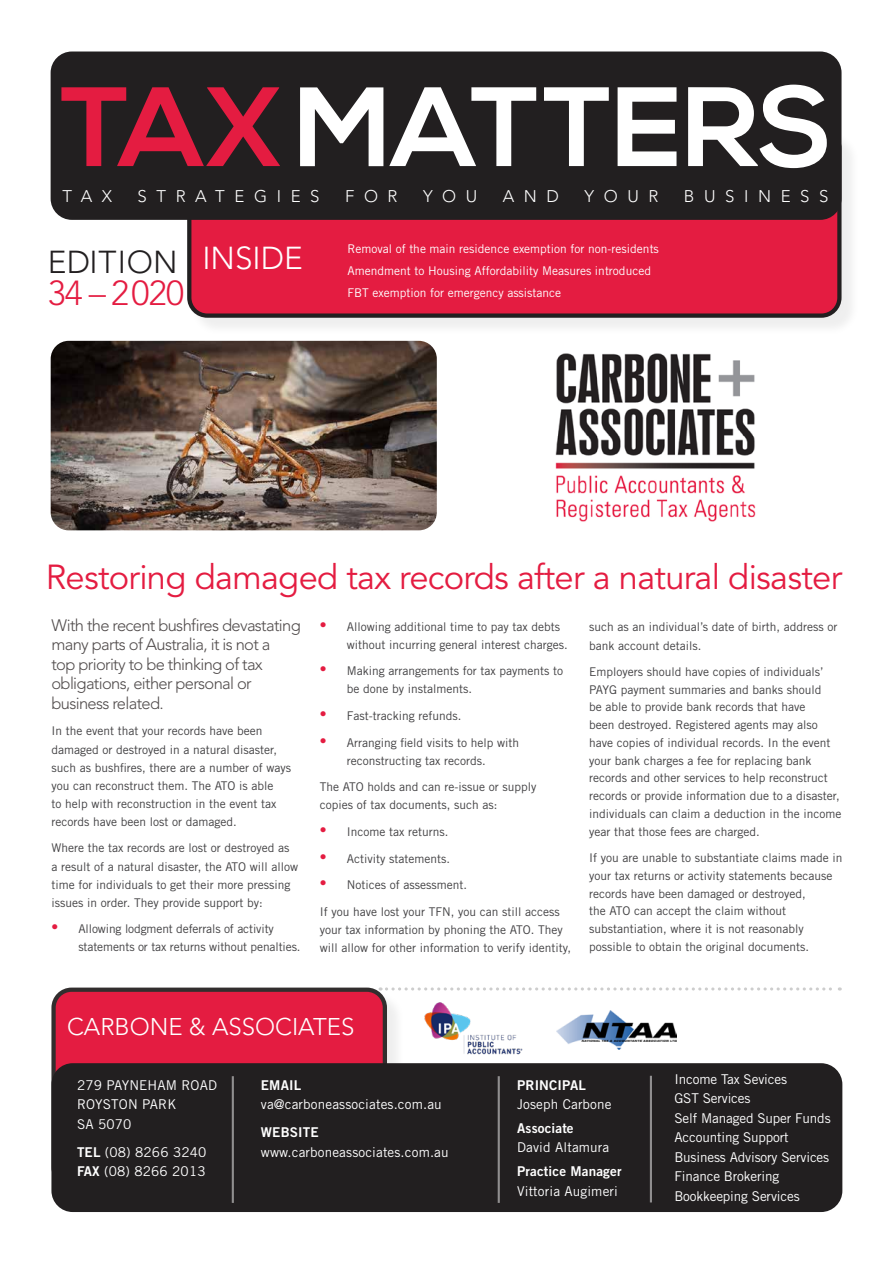
<style>
.page{position:relative;width:893px;height:1263px;background:#fff}
.page>*{position:absolute;margin:0;border:0;box-sizing:border-box;transform-origin:0 0}
.t1{font:700 112.5px "Nexa";color:#fff}
.t2{font:34.5px "Avenir LT Std";letter-spacing:-.02em;color:#e41c41}
.t3{font:300 34.5px "Avenir LT Std";letter-spacing:-.02em;color:#e41c41}
.t4{font:300 31.5px "Avenir LT Std";color:#221f20}
.t5{font:300 24px "Avenir LT Std";color:#fff}
.t6{font:300 16.8px "Avenir LT Std";letter-spacing:.57em;color:#fff}
.t7{font:300 16.5px/19.5px "Avenir LT Std";letter-spacing:-.04em;color:#514c4c}
.t8{font:13.5px/19.5px "Trade Gothic LT Std";letter-spacing:.01em;color:#fff}
.t9{font:13.5px/19.5px "Trade Gothic LT Std";letter-spacing:-.01em;color:#fff}
.t10{font:13.5px "Trade Gothic LT Std Bd 2";letter-spacing:.01em;color:#fff}
.t11{font:12px/18px "Trade Gothic LT Std";color:#414042}
.t12{font:12px "Trade Gothic LT Std";color:#fff}
.s1{color:#e41c41}
.s2{color:#fff}
.s3{font-family:"Trade Gothic LT Std";font-weight:400}
.s4{font-family:"Myriad Pro";font-size:24px;color:#e41c41}
.s5{font-family:"Trade Gothic LT Std Bd 2"}
</style>
<div class="page">
<div style="left:189px;top:130px;width:671px;height:206px;background:#f3f3f3"></div>
<div style="left:189px;top:130px;width:650px;height:186px;background:#e41c41;border-radius:18px"></div>
<div style="left:187px;top:128px;width:654px;height:190px;border:4px solid #221f20;border-radius:18px"></div>
<div style="left:51px;top:52px;width:790px;height:168px;background:#221f20;border-radius:21px"></div>
<img style="left:51px;top:341px;width:386px;height:189px">
<svg style="left:380px;top:987px;width:460px;height:3px"></svg>
<div style="left:54px;top:990px;width:331px;height:195px;background:#e41c41;border-radius:18px"></div>
<div style="left:51px;top:987px;width:336px;height:200px;border:4px solid #322e2e;border-radius:18px"></div>
<div style="left:51px;top:1063px;width:791px;height:149px;background:#221f20;border-radius:21px"></div>
<hr style="left:232px;top:1076px;width:2px;height:127px;background:#fff">
<hr style="left:498px;top:1076px;width:2px;height:127px;background:#fff">
<hr style="left:650px;top:1076px;width:2px;height:126px;background:#fff">
<img style="left:424px;top:1002px;width:99px;height:53px">
<img style="left:556px;top:1010px;width:120px;height:39px">
<img style="left:555px;top:353px;width:201px;height:169px">
<h1 class="t1" style="left:61px;top:62px;width:774px"><span class="s1">TAX</span>MATTERS</h1>
<h3 class="t6" style="left:63px;top:187px;width:51px">TAX</h3>
<h3 class="t6" style="left:138px;top:187px;width:184px">STRATEGIES</h3>
<h3 class="t6" style="left:345px;top:187px;width:54px">FOR</h3>
<h3 class="t6" style="left:423px;top:187px;width:56px">YOU</h3>
<h3 class="t6" style="left:503px;top:187px;width:58px">AND</h3>
<h3 class="t6" style="left:584px;top:187px;width:75px">YOUR</h3>
<h3 class="t6" style="left:684px;top:187px;width:146px">BUSINESS</h3>
<h3 class="t4" style="left:48px;top:244px;width:257px">EDITION <span class="s2">INSIDE</span></h3>
<h2 class="t3" style="left:48px;top:272px;width:138px">34 <span class="s3">–</span> 2020</h2>
<p class="t12" style="left:335px;top:242px;width:326px"><span class="s4">•</span> Removal of the main residence exemption for non-residents</p>
<p class="t12" style="left:335px;top:264px;width:318px"><span class="s4">•</span> Amendment to Housing Affordability Measures introduced</p>
<p class="t12" style="left:335px;top:286px;width:228px"><span class="s4">•</span> FBT exemption for emergency assistance</p>
<h2 class="t2" style="left:46px;top:557px;width:798px">Restoring damaged tax records after a natural disaster</h2>
<h3 class="t7" style="left:51px;top:615px;width:251px">With the recent bushfires devastating many parts of Australia, it is not a<br>top priority to be thinking of tax obligations, either personal or business related.</h3>
<p class="t11" style="left:51px;top:722px;width:241px">In the event that your records have been damaged or destroyed in a natural disaster, such as bushfires, there are a number of ways you can reconstruct them. The ATO is able<br>to help with reconstruction in the event tax records have been lost or damaged.</p>
<p class="t11" style="left:51px;top:839px;width:248px">Where the tax records are lost or destroyed as a result of a natural disaster, the ATO will allow time for individuals to get their more pressing issues in order. They provide support by:</p>
<p class="t11" style="left:78px;top:920px;width:224px;text-indent:-27px"><span class="s4">•</span> Allowing lodgment deferrals of activity statements or tax returns without penalties.</p>
<p class="t11" style="left:347px;top:617px;width:222px;text-indent:-27px"><span class="s4">•</span> Allowing additional time to pay tax debts without incurring general interest charges.</p>
<p class="t11" style="left:347px;top:662px;width:218px;text-indent:-27px"><span class="s4">•</span> Making arrangements for tax payments to be done by instalments.</p>
<p class="t11" style="left:320px;top:707px;width:143px"><span class="s4">•</span> Fast-tracking refunds.</p>
<p class="t11" style="left:320px;top:733px;width:201px;text-align:center"><span class="s4">•</span> Arranging field visits to help with reconstructing tax records.</p>
<p class="t11" style="left:320px;top:778px;width:218px">The ATO holds and can re-issue or supply copies of tax documents, such as:</p>
<p class="t11" style="left:320px;top:822px;width:130px"><span class="s4">•</span> Income tax returns.</p>
<p class="t11" style="left:320px;top:849px;width:132px"><span class="s4">•</span> Activity statements.</p>
<p class="t11" style="left:320px;top:876px;width:149px"><span class="s4">•</span> Notices of assessment.</p>
<p class="t11" style="left:320px;top:902px;width:253px">If you have lost your TFN, you can still access your tax information by phoning the ATO. They will allow for other information to verify identity,</p>
<p class="t11" style="left:589px;top:618px;width:250px">such as an individual’s date of birth, address or bank account details.</p>
<p class="t11" style="left:589px;top:662px;width:254px">Employers should have copies of individuals’ PAYG payment summaries and banks should<br>be able to provide bank records that have<br>been destroyed. Registered agents may also have copies of individual records. In the event your bank charges a fee for replacing bank records and other services to help reconstruct records or provide information due to a disaster, individuals can claim a deduction in the income year that those fees are charged.</p>
<p class="t11" style="left:589px;top:849px;width:255px">If you are unable to substantiate claims made in your tax returns or activity statements because records have been damaged or destroyed,<br>the ATO can accept the claim without substantiation, where it is not reasonably possible to obtain the original documents.</p>
<h3 class="t5" style="left:67px;top:1013px;width:289px">CARBONE &amp; ASSOCIATES</h3>
<p class="t8" style="left:77px;top:1075px;width:142px">279 PAYNEHAM ROAD<br>ROYSTON PARK<br>SA 5070</p>
<p class="t8" style="left:77px;top:1142px;width:131px"><span class="s5">TEL</span> (08) 8266 3240<br><span class="s5">FAX</span> (08) 8266 2013</p>
<p class="t10" style="left:261px;top:1076px;width:42px">EMAIL</p>
<p class="t8" style="left:261px;top:1094px;width:182px">va@carboneassociates.com.au</p>
<p class="t10" style="left:261px;top:1124px;width:59px">WEBSITE</p>
<p class="t8" style="left:261px;top:1142px;width:189px">www.carboneassociates.com.au</p>
<p class="t10" style="left:517px;top:1076px;width:70px">PRINCIPAL</p>
<p class="t8" style="left:517px;top:1094px;width:96px">Joseph Carbone</p>
<p class="t10" style="left:517px;top:1120px;width:58px">Associate</p>
<p class="t8" style="left:517px;top:1137px;width:94px">David Altamura</p>
<p class="t10" style="left:517px;top:1163px;width:106px">Practice Manager</p>
<p class="t8" style="left:517px;top:1181px;width:102px">Vittoria Augimeri</p>
<p class="t9" style="left:674px;top:1069px;width:158px">Income Tax Sevices<br>GST Services<br>Self Managed Super Funds<br>Accounting Support<br>Business Advisory Services<br>Finance Brokering<br>Bookkeeping Services</p>
</div>
